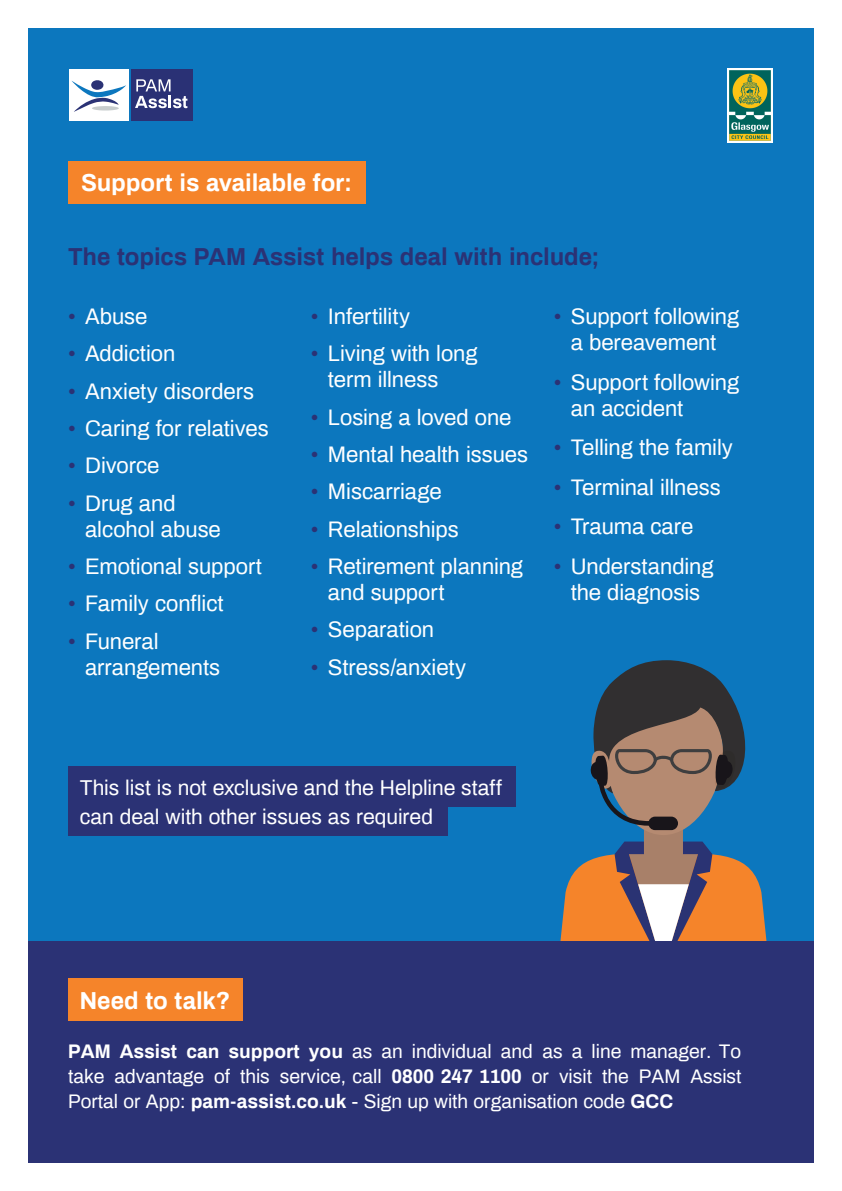
<style>
.page{position:relative;width:842px;height:1191px;background:#fff}
.page>*{position:absolute;margin:0;border:0;box-sizing:border-box;transform-origin:0 0}
.t1{font:700 24px "Archivo";letter-spacing:-.005em;color:#2b3275}
.t2{font:700 24px "Archivo";letter-spacing:-.005em;color:#fff}
.Ll{font:22px/26px "Archivo";color:#fff;text-align:center}
.t3{font:21px/29px "Archivo";color:#fff}
.t4{font:19.2px/25px "Archivo";color:#fff;text-align:justify}
.s1{color:#2b3275}
.s2{font-weight:700}
.s3{font-style:inherit}
</style>
<div class="page">
<div style="left:28px;top:28px;width:786px;height:984px;background:#0c77be"></div>
<div style="left:28px;top:941px;width:786px;height:221px;background:#2b3275"></div>
<div style="left:68px;top:766px;width:448px;height:41px;background:#2b3275"></div>
<div style="left:68px;top:795px;width:380px;height:40px;background:#2b3275"></div>
<div style="left:131px;top:69px;width:61px;height:52px;background:#2a3175"></div>
<svg style="left:135px;top:79px;width:52px;height:29px"></svg>
<svg style="left:69px;top:69px;width:60px;height:52px;background:#dde5ee"></svg>
<div style="left:68px;top:162px;width:297px;height:42px;background:#f5842a"></div>
<svg style="left:560px;top:660px;width:207px;height:281px"></svg>
<div style="left:648px;top:816px;width:30px;height:14px;background:#18151a;border-radius:7px"></div>
<div style="left:68px;top:978px;width:174px;height:43px;background:#f5842a"></div>
<img style="left:727px;top:69px;width:46px;height:74px">
<p class="t2" style="left:81px;top:165px;width:273px">Support is available for:</p>
<p class="t1" style="left:68px;top:239px;width:533px">The topics PAM Assist helps deal with include;</p>
<p class="Ll" style="left:68px;top:302px;width:81px"><span class="s1">•</span> Abuse</p>
<p class="Ll" style="left:311px;top:302px;width:101px"><span class="s1">•</span> Infertility</p>
<p class="Ll" style="left:554px;top:302px;width:187px"><span class="s1">•</span> Support following a bereavement</p>
<p class="Ll" style="left:68px;top:339px;width:109px"><span class="s1">•</span> Addiction</p>
<p class="Ll" style="left:328px;top:339px;width:151px;text-align:left;text-indent:-17px"><span class="s1">•</span> Living with long term illness</p>
<p class="Ll" style="left:554px;top:367px;width:187px"><span class="s1">•</span> Support following</p>
<p class="Ll" style="left:68px;top:376px;width:188px"><span class="s1">•</span> Anxiety disorders</p>
<p class="Ll" style="left:571px;top:393px;width:114px">an accident</p>
<p class="Ll" style="left:311px;top:402px;width:202px"><span class="s1">•</span> Losing a loved one</p>
<p class="Ll" style="left:68px;top:414px;width:202px"><span class="s1">•</span> Caring for relatives</p>
<p class="Ll" style="left:554px;top:433px;width:181px"><span class="s1">•</span> Telling the family</p>
<p class="Ll" style="left:311px;top:440px;width:219px"><span class="s1">•</span> Mental health issues</p>
<p class="Ll" style="left:68px;top:451px;width:93px"><span class="s1">•</span> Divorce</p>
<p class="Ll" style="left:311px;top:477px;width:132px"><span class="s1">•</span> Miscarriage</p>
<p class="Ll" style="left:554px;top:473px;width:169px"><span class="s1">•</span> Terminal illness</p>
<p class="Ll" style="left:68px;top:488px;width:109px"><span class="s1">•</span> Drug and</p>
<p class="Ll" style="left:85px;top:514px;width:137px">alcohol abuse</p>
<p class="Ll" style="left:311px;top:514px;width:149px"><span class="s1">•</span> Relationships</p>
<p class="Ll" style="left:554px;top:512px;width:141px"><span class="s1">•</span> Trauma care</p>
<p class="Ll" style="left:68px;top:552px;width:195px"><span class="s1">•</span> Emotional support</p>
<p class="Ll" style="left:311px;top:552px;width:214px"><span class="s1">•</span> Retirement planning</p>
<p class="Ll" style="left:554px;top:552px;width:161px"><span class="s1">•</span> Understanding</p>
<p class="Ll" style="left:328px;top:578px;width:118px">and support</p>
<p class="Ll" style="left:571px;top:578px;width:131px">the diagnosis</p>
<p class="Ll" style="left:68px;top:589px;width:157px"><span class="s1">•</span> Family conflict</p>
<p class="Ll" style="left:311px;top:615px;width:125px"><span class="s1">•</span> Separation</p>
<p class="Ll" style="left:68px;top:626px;width:92px"><span class="s1">•</span> Funeral</p>
<p class="Ll" style="left:85px;top:652px;width:137px">arrangements</p>
<p class="Ll" style="left:311px;top:652px;width:157px"><span class="s1">•</span> Stress/anxiety</p>
<p class="t3" style="left:80px;top:772px;width:423px">This list is not exclusive and the Helpline staff can deal with other issues as required</p>
<p class="t2" style="left:80px;top:983px;width:152px">Need to talk?</p>
<p class="t4" style="left:68px;top:1037px;width:675px"><span class="s2">PAM Assist can support you</span> as an individual <span class="s3">and</span> as a line manager<span class="s3">. To </span>take advantage of this service<span class="s3">, c</span>all <span class="s2">0800 247 1100</span> or visit the PAM Assist Portal or App: <span class="s2">pam-assist.co.uk</span> - Sign up with organisation code <span class="s2">GCC</span></p>
</div>
